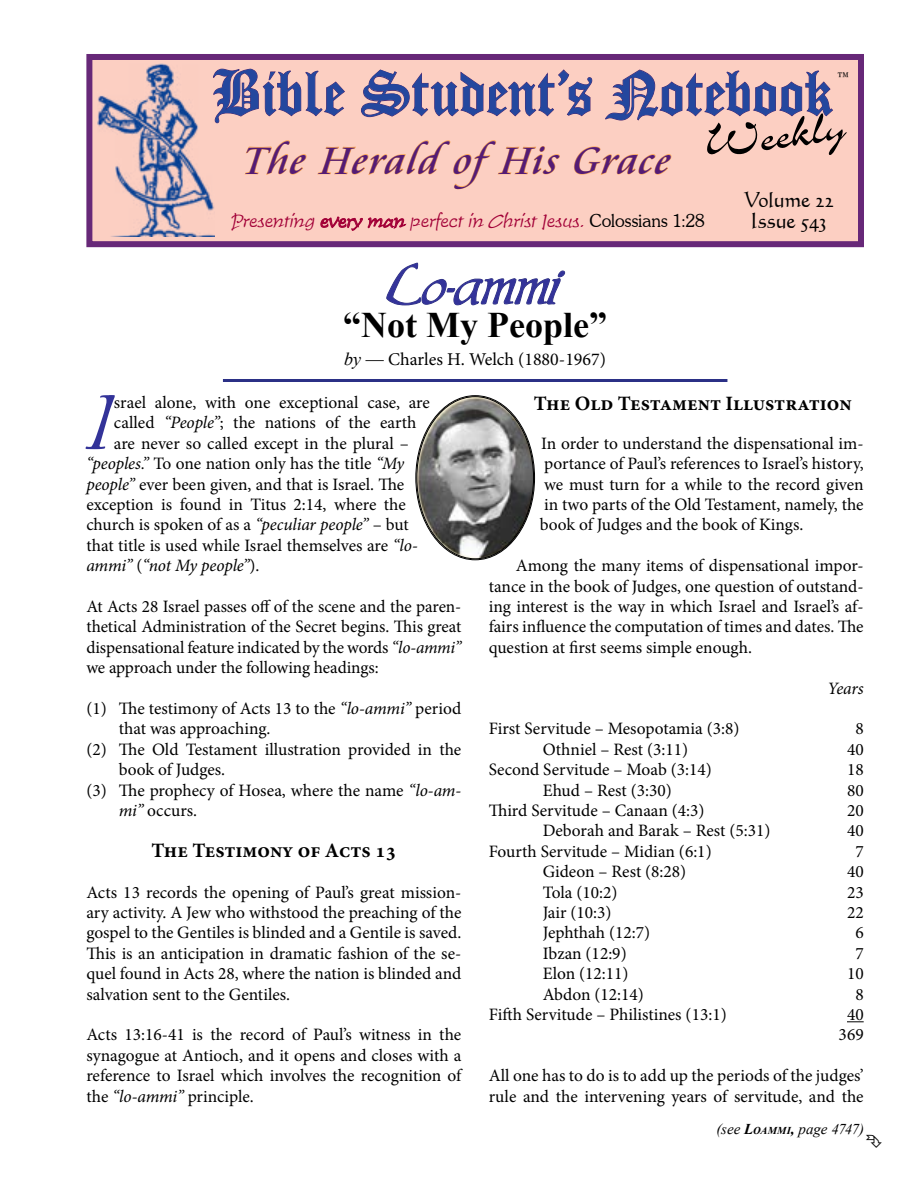
<style>
.page{position:relative;width:918px;height:1188px;background:#fff}
.page>*{position:absolute;margin:0;border:0;box-sizing:border-box;transform-origin:0 0}
.t1{font:70.8px "Allure SSK";color:#339}
.t2{font:69px "Cloister Black BT";color:#24479e}
.t3{font:55.5px "Airfoil Script SSK";color:#000}
.t4{font:54px "Allure SSK";color:#339}
.t5{font:italic 42px "Cataneo BT";color:#541b74}
.t6{font:700 36px "Times New Roman";color:#000}
.t7{font:21px/21px "Calligraphic 421 BT Roman B";letter-spacing:-.005em;color:#000}
.t8{font:700 20.4px "Minion Pro";color:#000}
.t9{font:italic 18px "Time Scr D Ligh";color:#a20037}
.t10{font:18px "Minion Pro";color:#000}
.t11{font:300 18px "Souvenir IT Cby BT";color:#000}
.t12{font:17.4px/20.4px "Minion Pro";color:#000;text-align:justify}
.t13{font:italic 17.4px "Minion Pro";letter-spacing:-.01em;color:#000}
.t14{font:italic 15px "Times New Roman";letter-spacing:-.005em;color:#000}
.s1{font-family:"Souvenir IT Cby BT";font-weight:300;font-style:normal;color:#000}
.s2{font-family:"Times New Roman";font-style:italic}
.s3{font-family:"Times New Roman"}
.s4{font-style:italic}
.s5{font-style:normal}
.s6{font-weight:700}
.s7{font-weight:700;font-size:10.5px}
</style>
<div class="page">
<div style="left:86px;top:54px;width:778px;height:193px;background:#fccfc2;border:6px solid #672878"></div>
<svg style="left:215px;top:68px;width:130px;height:56px"></svg>
<svg style="left:361px;top:69px;width:232px;height:48px"></svg>
<svg style="left:605px;top:69px;width:228px;height:52px"></svg>
<svg style="left:244px;top:140px;width:62px;height:35px"></svg>
<svg style="left:317px;top:140px;width:243px;height:50px"></svg>
<svg style="left:573px;top:146px;width:98px;height:29px"></svg>
<hr style="left:223px;top:379px;width:504px;height:3px;background:#2b3086">
<svg style="left:320px;top:216px;width:87px;height:15px"></svg>
<img style="left:97px;top:64px;width:118px;height:172px">
<svg style="left:386px;top:262px;width:179px;height:44px"></svg>
<svg style="left:847px;top:1021px;width:17px;height:1px"></svg>
<img style="left:416px;top:396px;width:118px;height:163px">
<h2 class="t2" style="left:212px;top:51px;width:621px">Bible Student’s Notebook</h2>
<p class="t11" style="left:836px;top:67px;width:16px">™</p>
<h3 class="t5" style="left:242px;top:134px;width:438px">The Herald ofHis Grace</h3>
<p class="t7" style="left:744px;top:188px;width:91px">Volume 22<br>Issue 543</p>
<h3 class="t3" style="left:700px;top:114px;width:142px;rotate:-8deg">Weekly</h3>
<p class="t9" style="left:231px;top:211px;width:476px">Presenting every man perfect in Christ Jesus. <span class="s1">C o l o s s i a n s 1: 2 8</span></p>
<h3 class="t4" style="left:386px;top:262px;width:180px">Lo-ammi</h3>
<h3 class="t6" style="left:343px;top:300px;width:265px">“Not My People”</h3>
<p class="t10" style="left:344px;top:347px;width:263px"><span class="s2">by</span> <span class="s3">—</span> Charles H. Welch (1880-1967)</p>
<h1 class="t1" style="left:86px;top:394px;width:29px">I</h1>
<p class="t12" style="left:114px;top:392px;width:317px">srael alone, with one exceptional case, are</p>
<p class="t12" style="left:114px;top:413px;width:304px">called <span class="s4">“People”</span>; the nations of the earth</p>
<p class="t12" style="left:114px;top:433px;width:296px">are never so called except in the plural –</p>
<p class="t12" style="left:86px;top:453px;width:319px"><span class="s4">“peoples.”</span> To one nation only has the title <span class="s4">“My</span></p>
<p class="t12" style="left:86px;top:474px;width:319px"><span class="s4">people”</span> ever been given, and that is Israel. The</p>
<p class="t12" style="left:86px;top:494px;width:321px">exception is found in Titus 2:14, where the</p>
<p class="t12" style="left:86px;top:515px;width:324px">church is spoken of as a <span class="s4">“peculiar people”</span> – but</p>
<p class="t12" style="left:86px;top:535px;width:333px">that title is used while Israel themselves are <span class="s4">“lo-</span></p>
<p class="t13" style="left:86px;top:554px;width:175px">ammi” <span class="s5">(</span>“not My people”<span class="s5">).</span></p>
<p class="t12" style="left:86px;top:596px;width:377px">At Acts 28 Israel passes off of the scene and the paren&shy;thetical Administration of the Secret begins. This great dispensational feature indicated by the words <span class="s4">“lo-ammi” </span>we approach under the following headings:</p>
<p class="t12" style="left:86px;top:698px;width:376px">(1) The testimony of Acts 13 to the <span class="s4">“lo-ammi”</span> period</p>
<p class="t12" style="left:119px;top:719px;width:153px">that was approaching.</p>
<p class="t12" style="left:86px;top:739px;width:376px">(2) The Old Testament illustration provided in the</p>
<p class="t12" style="left:119px;top:759px;width:108px">book of Judges.</p>
<p class="t12" style="left:86px;top:780px;width:376px">(3) The prophecy of Hosea, where the name <span class="s4">“lo-am-</span></p>
<p class="t12" style="left:119px;top:800px;width:80px"><span class="s4">mi”</span> occurs.</p>
<p class="t8" style="left:151px;top:836px;width:246px">The Testimony of Acts 13</p>
<p class="t12" style="left:86px;top:882px;width:377px">Acts 13 records the opening of Paul’s great mission&shy;ary activity. A Jew who withstood the preaching of the gospel to the Gentiles is blinded and a Gentile is saved.<br>This is an anticipation in dramatic fashion of the se&shy;quel found in Acts 28, where the nation is blinded and salvation sent to the Gentiles.</p>
<p class="t12" style="left:86px;top:1025px;width:377px">Acts 13:16-41 is the record of Paul’s witness in the synagogue at Antioch, and it opens and closes with a reference to Israel which involves the recognition of the <span class="s4">“lo-ammi”</span> principle.</p>
<p class="t8" style="left:534px;top:389px;width:319px">The Old Testament Illustration</p>
<p class="t12" style="left:540px;top:433px;width:326px">In order to understand the dispensational im&shy;portance of Paul’s references to Israel’s history, we must turn for a while to the record given in two parts of the Old Testament, namely, the book of Judges and the book of Kings.</p>
<p class="t12" style="left:489px;top:556px;width:377px;text-indent:27px">Among the many items of dispensational impor&shy;tance in the book of Judges, one question of outstand&shy;ing interest is the way in which Israel and Israel’s af&shy;fairs influence the computation of times and dates. The question at first seems simple enough.</p>
<p class="t13" style="left:828px;top:676px;width:38px">Years</p>
<p class="t12" style="left:489px;top:719px;width:252px">First Servitude – Mesopotamia (3:8)</p>
<p class="t12" style="left:855px;top:719px;width:10px">8</p>
<p class="t12" style="left:543px;top:739px;width:147px">Othniel – Rest (3:11)</p>
<p class="t12" style="left:847px;top:739px;width:18px">40</p>
<p class="t12" style="left:489px;top:760px;width:225px">Second Servitude – Moab (3:14)</p>
<p class="t12" style="left:847px;top:760px;width:18px">18</p>
<p class="t12" style="left:543px;top:780px;width:131px">Ehud – Rest (3:30)</p>
<p class="t12" style="left:847px;top:780px;width:18px">80</p>
<p class="t12" style="left:489px;top:800px;width:217px">Third Servitude – Canaan (4:3)</p>
<p class="t12" style="left:847px;top:800px;width:18px">20</p>
<p class="t12" style="left:543px;top:821px;width:229px">Deborah and Barak – Rest (5:31)</p>
<p class="t12" style="left:847px;top:821px;width:18px">40</p>
<p class="t12" style="left:489px;top:841px;width:224px">Fourth Servitude – Midian (6:1)</p>
<p class="t12" style="left:855px;top:841px;width:10px">7</p>
<p class="t12" style="left:543px;top:862px;width:145px">Gideon – Rest (8:28)</p>
<p class="t12" style="left:847px;top:862px;width:18px">40</p>
<p class="t12" style="left:543px;top:882px;width:76px">Tola (10:2)</p>
<p class="t12" style="left:847px;top:882px;width:18px">23</p>
<p class="t12" style="left:543px;top:902px;width:70px">Jair (10:3)</p>
<p class="t12" style="left:847px;top:902px;width:18px">22</p>
<p class="t12" style="left:543px;top:923px;width:109px">Jephthah (12:7)</p>
<p class="t12" style="left:855px;top:923px;width:10px">6</p>
<p class="t12" style="left:543px;top:943px;width:85px">Ibzan (12:9)</p>
<p class="t12" style="left:855px;top:943px;width:10px">7</p>
<p class="t12" style="left:543px;top:964px;width:87px">Elon (12:11)</p>
<p class="t12" style="left:847px;top:964px;width:18px">10</p>
<p class="t12" style="left:543px;top:984px;width:103px">Abdon (12:14)</p>
<p class="t12" style="left:855px;top:984px;width:10px">8</p>
<p class="t12" style="left:489px;top:1004px;width:240px">Fifth Servitude – Philistines (13:1)</p>
<p class="t12" style="left:839px;top:1004px;width:27px;text-align:center">40<br>369</p>
<p class="t12" style="left:489px;top:1065px;width:377px">All one has to do is to add up the periods of the judges’ rule and the intervening years of servitude, and the</p>
<p class="t14" style="left:717px;top:1119px;width:149px">(see <span class="s6">L</span><span class="s7">OAMMI</span><span class="s6">,</span> page 4747)</p>
</div>
